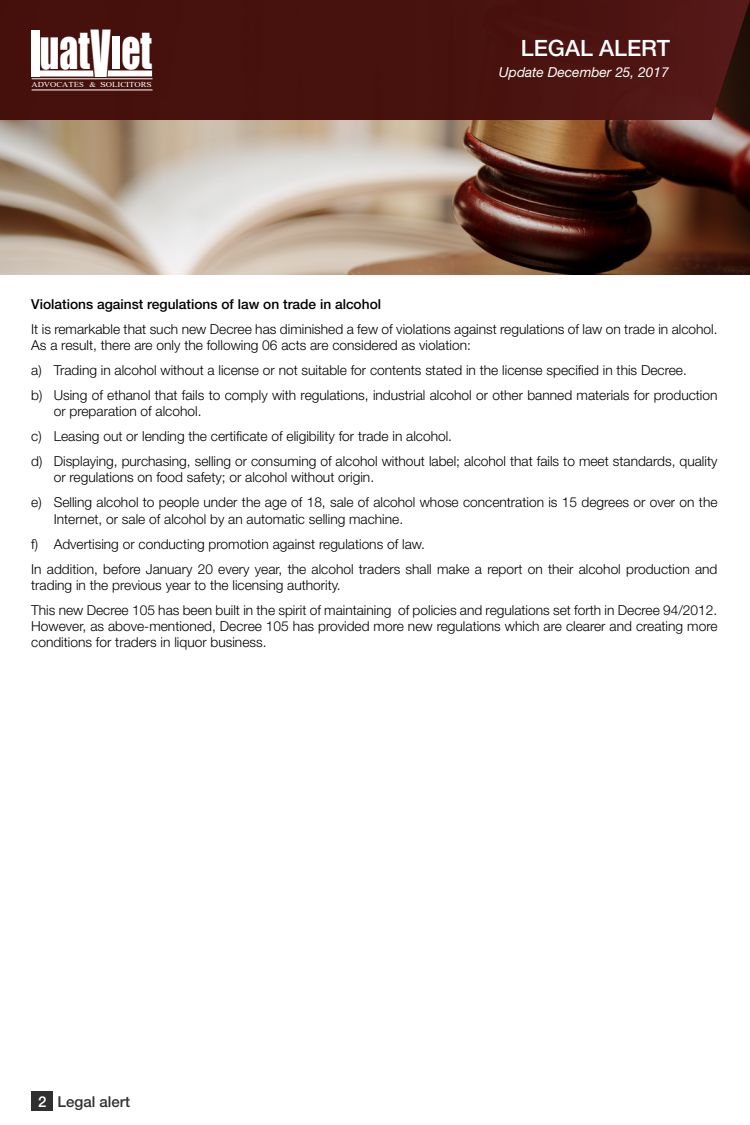
<style>
.page{position:relative;width:750px;height:1125px;background:#fff}
.page>*{position:absolute;margin:0;border:0;box-sizing:border-box;transform-origin:0 0}
.t1{font:49.38px "Impact";color:#fff;scale:.76 1}
.t2{font:500 22.5px "Helvetica Neue LT Std";color:#fff}
.t3{font:500 15px "Helvetica Neue LT Std";color:#303030}
.t4{font:300 13.75px/25px "Helvetica Neue LT Std";color:#000}
.t5{font:500 13.75px "Helvetica Neue LT Std";color:#000}
.t6{font:italic 13.75px "Helvetica Neue LT Std";color:#fff}
.t7{font:7.5px "Times New Roman";color:#fff;scale:1.15 1}
.s1{font-size:59.5px}
.s2{color:#fff}
</style>
<div class="page">
<img style="left:0;top:120px;width:750px;height:155px">
<div style="left:31px;top:1091px;width:21px;height:20px;background:#303030"></div>
<svg style="left:0;top:0;width:750px;height:120px;background:#48120e"></svg>
<div style="left:31px;top:30px;width:8px;height:47px;background:#fff"></div>
<svg style="left:39px;top:70px;width:55px;height:7px"></svg>
<svg style="left:108px;top:70px;width:44px;height:6px"></svg>
<div style="left:112px;top:36px;width:8px;height:33px;background:#fff"></div>
<hr style="left:32px;top:78px;width:120px;height:1px;background:#fff">
<hr style="left:32px;top:89px;width:120px;height:1px;background:#fff">
<h1 class="t1" style="left:40px;top:11px;width:149px">uat<span class="s1">V</span> et</h1>
<p class="t7" style="left:31px;top:79px;width:106px">ADVOCATES &amp; SOLICITORS</p>
<h2 class="t2" style="left:521px;top:35px;width:151px">LEGAL ALERT</h2>
<p class="t6" style="left:499px;top:64px;width:171px">Update December 25, 2017</p>
<p class="t5" style="left:31px;top:295px;width:351px">Violations against regulations of law on trade in alcohol</p>
<p class="t4" style="left:31px;top:320px;width:688px;line-height:16.2px">It is remarkable that such new Decree has diminished a few of violations against regulations of law on trade in alcohol.<br>As a result, there are only the following 06 acts are considered as violation:</p>
<p class="t4" style="left:31px;top:357px;width:688px">a) Trading in alcohol without a license or not suitable for contents stated in the license specified in this Decree.<br>b) Using of ethanol that fails to comply with regulations, industrial alcohol or other banned materials for production</p>
<p class="t4" style="left:31px;top:398px;width:688px;text-indent:22px">or preparation of alcohol.<br>c) Leasing out or lending the certificate of eligibility for trade in alcohol.<br>d) Displaying, purchasing, selling or consuming of alcohol without label; alcohol that fails to meet standards, quality</p>
<p class="t4" style="left:31px;top:465px;width:688px;text-indent:22px">or regulations on food safety; or alcohol without origin.<br>e) Selling alcohol to people under the age of 18, sale of alcohol whose concentration is 15 degrees or over on the</p>
<p class="t4" style="left:31px;top:506px;width:688px;text-indent:22px">Internet, or sale of alcohol by an automatic selling machine.<br>f) Advertising or conducting promotion against regulations of law.<br>In addition, before January 20 every year, the alcohol traders shall make a report on their alcohol production and</p>
<p class="t4" style="left:31px;top:572px;width:688px">trading in the previous year to the licensing authority.<br>This new Decree 105 has been built in the spirit of maintaining of policies and regulations set forth in Decree 94/2012.</p>
<p class="t4" style="left:31px;top:618px;width:688px;line-height:16.2px">However, as above-mentioned, Decree 105 has provided more new regulations which are clearer and creating more conditions for traders in liquor business.</p>
<p class="t3" style="left:38px;top:1092px;width:94px"><span class="s2">2</span> Legal alert</p>
</div>
